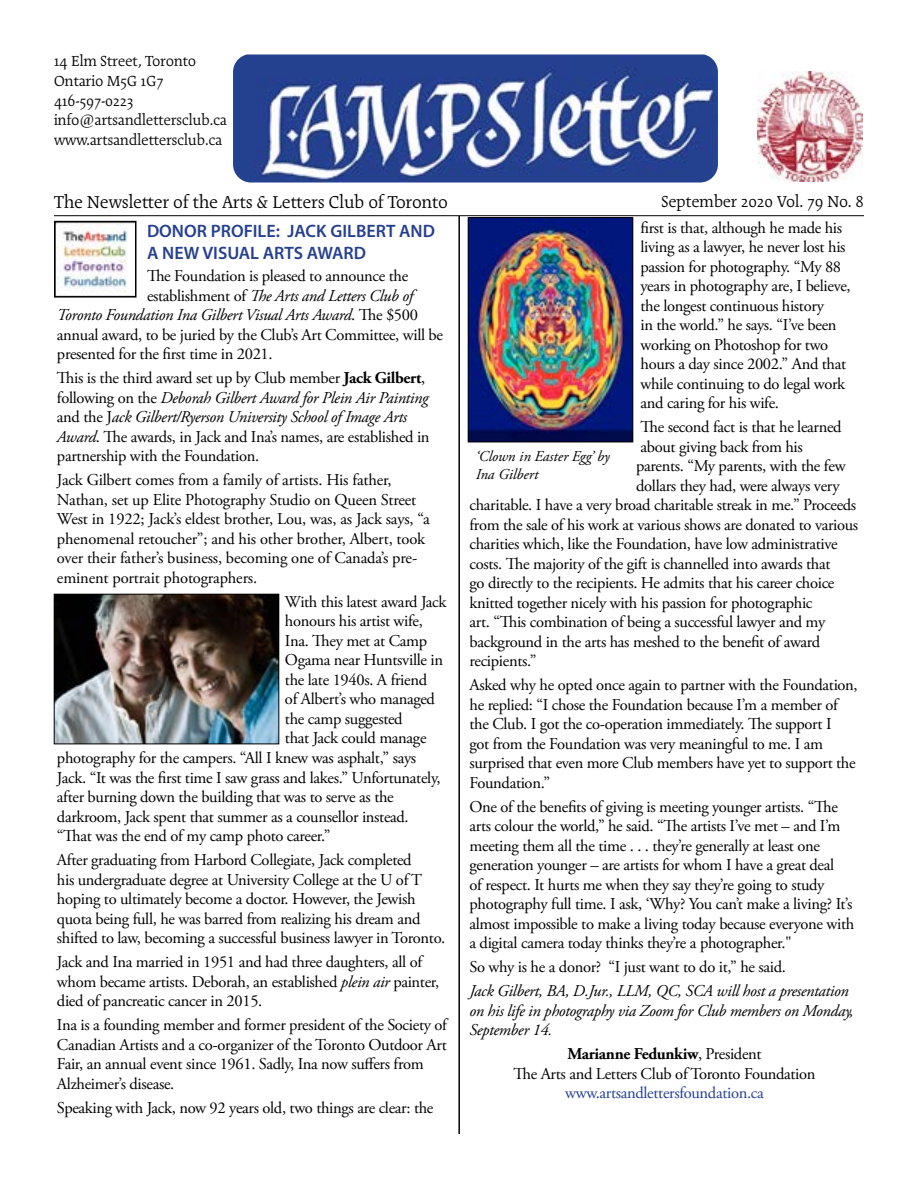
<style>
.page{position:relative;width:918px;height:1188px;background:#fff}
.page>*{position:absolute;margin:0;border:0;box-sizing:border-box;transform-origin:0 0}
.t1{font:19.5px "Cartier Book Pro";color:#000}
.t2{font:600 18px/21.6px "Myriad Pro";color:#25408f}
.t3{font:18px "Cartier Book Pro";color:#000}
.t4{font:16.5px/19.5px "Adobe Garamond Pro";letter-spacing:-.02em;color:#000}
.t5{font:italic 16.5px/19.5px "Adobe Garamond Pro";letter-spacing:-.02em;color:#000}
.t6{font:16.5px/19.8px "Cartier Book Pro";color:#000}
.t7{font:16.5px "Adobe Garamond Pro";letter-spacing:-.02em;color:#25408f}
.t8{font:italic 15px/18px "Adobe Garamond Pro";color:#000}
.s1{font-style:normal}
.s2{font-weight:700}
.s3{font-style:italic}
</style>
<div class="page">
<img style="left:56px;top:596px;width:221px;height:146px">
<div style="left:54px;top:594px;width:225px;height:150px;border:1px solid #000"></div>
<hr style="left:459px;top:216px;width:1px;height:918px;background:#000">
<img style="left:470px;top:220px;width:161px;height:220px">
<div style="left:468px;top:218px;width:165px;height:224px;border:1px solid #000"></div>
<img style="left:57px;top:224px;width:71px;height:68px">
<div style="left:54px;top:221px;width:82px;height:77px;border:2px solid #000"></div>
<img style="left:233px;top:54px;width:485px;height:129px">
<img style="left:758px;top:71px;width:104px;height:110px">
<hr style="left:54px;top:215px;width:810px;height:1px;background:#000">
<p class="t6" style="left:54px;top:51px;width:175px">14 Elm Street, Toronto<br>Ontario M5G 1G7<br>416-597-0223 info@artsandlettersclub.ca www.artsandlettersclub.ca</p>
<p class="t1" style="left:54px;top:190px;width:396px">The Newsletter of the Arts &amp; Letters Club of Toronto</p>
<p class="t3" style="left:662px;top:190px;width:204px">September 2020 Vol. 79 No. 8</p>
<p class="t2" style="left:147px;top:220px;width:290px">DONOR PROFILE: JACK GILBERT AND<br>A NEW VISUAL ARTS AWARD</p>
<p class="t4" style="left:147px;top:267px;width:263px">The Foundation is pleased to announce the</p>
<p class="t5" style="left:147px;top:286px;width:268px"><span class="s1">establishment of</span> The Arts and Letters Club of</p>
<p class="t5" style="left:57px;top:306px;width:363px">Toronto Foundation Ina Gilbert Visual Arts Award<span class="s1">. The $500</span></p>
<p class="t4" style="left:57px;top:326px;width:388px">annual award, to be juried by the Club’s Art Committee, will be</p>
<p class="t4" style="left:57px;top:345px;width:217px">presented for the first time in 2021.</p>
<p class="t4" style="left:57px;top:369px;width:374px">This is the third award set up by Club member <span class="s2">Jack Gilbert</span>, following on the <span class="s3">Deborah Gilbert Award for Plein Air Painting </span>and the J<span class="s3">ack Gilbert/Ryerson University School of Image Arts Award</span>. The awards, in Jack and Ina’s names, are established in partnership with the Foundation.</p>
<p class="t4" style="left:57px;top:471px;width:374px">Jack Gilbert comes from a family of artists. His father, Nathan, set up Elite Photography Studio on Queen Street West in 1922; Jack’s eldest brother, Lou, was, as Jack says, “a phenomenal retoucher”; and his other brother, Albert, took over their father’s business, becoming one of Canada’s pre&shy;eminent portrait photographers.</p>
<p class="t4" style="left:285px;top:593px;width:163px">With this latest award Jack</p>
<p class="t4" style="left:285px;top:612px;width:139px">honours his artist wife,</p>
<p class="t4" style="left:285px;top:632px;width:144px">Ina. They met at Camp</p>
<p class="t4" style="left:285px;top:651px;width:160px">Ogama near Huntsville in</p>
<p class="t4" style="left:285px;top:671px;width:144px">the late 1940s. A friend</p>
<p class="t4" style="left:285px;top:690px;width:152px">of Albert’s who managed</p>
<p class="t4" style="left:285px;top:710px;width:119px">the camp suggested</p>
<p class="t4" style="left:285px;top:729px;width:143px">that Jack could manage</p>
<p class="t4" style="left:57px;top:749px;width:361px">photography for the campers. “All I knew was asphalt,” says</p>
<p class="t4" style="left:57px;top:768px;width:385px">Jack. “It was the first time I saw grass and lakes.” Unfortunately,</p>
<p class="t4" style="left:57px;top:788px;width:338px">after burning down the building that was to serve as the</p>
<p class="t4" style="left:57px;top:807px;width:353px">darkroom, Jack spent that summer as a counsellor instead.</p>
<p class="t4" style="left:57px;top:827px;width:275px">“That was the end of my camp photo career.”</p>
<p class="t4" style="left:57px;top:851px;width:390px">After graduating from Harbord Collegiate, Jack completed<br>his undergraduate degree at University College at the U of T hoping to ultimately become a doctor. However, the Jewish quota being full, he was barred from realizing his dream and shifted to law, becoming a successful business lawyer in Toronto.</p>
<p class="t4" style="left:57px;top:953px;width:384px">Jack and Ina married in 1951 and had three daughters, all of whom became artists. Deborah, an established <span class="s3">plein air</span> painter, died of pancreatic cancer in 2015.</p>
<p class="t4" style="left:57px;top:1016px;width:391px">Ina is a founding member and former president of the Society of Canadian Artists and a co-organizer of the Toronto Outdoor Art Fair, an annual event since 1961. Sadly, Ina now suffers from Alzheimer’s disease.</p>
<p class="t4" style="left:57px;top:1098px;width:378px">Speaking with Jack, now 92 years old, two things are clear: the</p>
<p class="t4" style="left:640px;top:218px;width:212px">first is that, although he made his living as a lawyer, he never lost his passion for photography. “My 88 years in photography are, I believe, the longest continuous history<br>in the world.” he says. “I’ve been working on Photoshop for two hours a day since 2002.” And that while continuing to do legal work and caring for his wife.</p>
<p class="t4" style="left:640px;top:418px;width:203px">The second fact is that he learned</p>
<p class="t4" style="left:640px;top:437px;width:164px">about giving back from his</p>
<p class="t4" style="left:636px;top:457px;width:211px">parents. “My parents, with the few</p>
<p class="t4" style="left:636px;top:476px;width:205px">dollars they had, were always very</p>
<p class="t4" style="left:470px;top:496px;width:388px">charitable. I have a very broad charitable streak in me.” Proceeds</p>
<p class="t4" style="left:470px;top:515px;width:390px">from the sale of his work at various shows are donated to various</p>
<p class="t4" style="left:470px;top:535px;width:370px">charities which, like the Foundation, have low administrative</p>
<p class="t4" style="left:470px;top:554px;width:362px">costs. The majority of the gift is channelled into awards that</p>
<p class="t4" style="left:470px;top:574px;width:367px">go directly to the recipients. He admits that his career choice</p>
<p class="t4" style="left:470px;top:593px;width:345px">knitted together nicely with his passion for photographic</p>
<p class="t4" style="left:470px;top:613px;width:358px">art. “This combination of being a successful lawyer and my</p>
<p class="t4" style="left:470px;top:632px;width:352px">background in the arts has meshed to the benefit of award</p>
<p class="t4" style="left:470px;top:652px;width:69px">recipients.”</p>
<p class="t4" style="left:470px;top:676px;width:390px">Asked why he opted once again to partner with the Foundation, he replied: “I chose the Foundation because I’m a member of the Club. I got the co-operation immediately. The support I<br>got from the Foundation was very meaningful to me. I am surprised that even more Club members have yet to support the Foundation.”</p>
<p class="t4" style="left:470px;top:797px;width:386px">One of the benefits of giving is meeting younger artists. “The arts colour the world,” he said. “The artists I’ve met – and I’m meeting them all the time . . . they’re generally at least one generation younger – are artists for whom I have a great deal<br>of respect. It hurts me when they say they’re going to study photography full time. I ask, ‘Why? You can’t make a living? It’s almost impossible to make a living today because everyone with a digital camera today thinks they’re a photographer."</p>
<p class="t4" style="left:470px;top:958px;width:318px">So why is he a donor? “I just want to do it,” he said.</p>
<p class="t5" style="left:470px;top:982px;width:386px">Jack Gilbert, BA, D.Jur., LLM, QC, SCA will host a presentation on his life in photography via Zoom for Club members on Monday,<br>September 14.</p>
<p class="t4" style="left:513px;top:1045px;width:304px;text-align:center"><span class="s2">Marianne Fedunkiw</span>, President<br>The Arts and Letters Club of Toronto Foundation</p>
<p class="t7" style="left:565px;top:1083px;width:200px">www.artsandlettersfoundation.ca</p>
<p class="t8" style="left:476px;top:448px;width:135px">‘Clown in Easter Egg’ by<br>Ina Gilbert</p>
</div>
